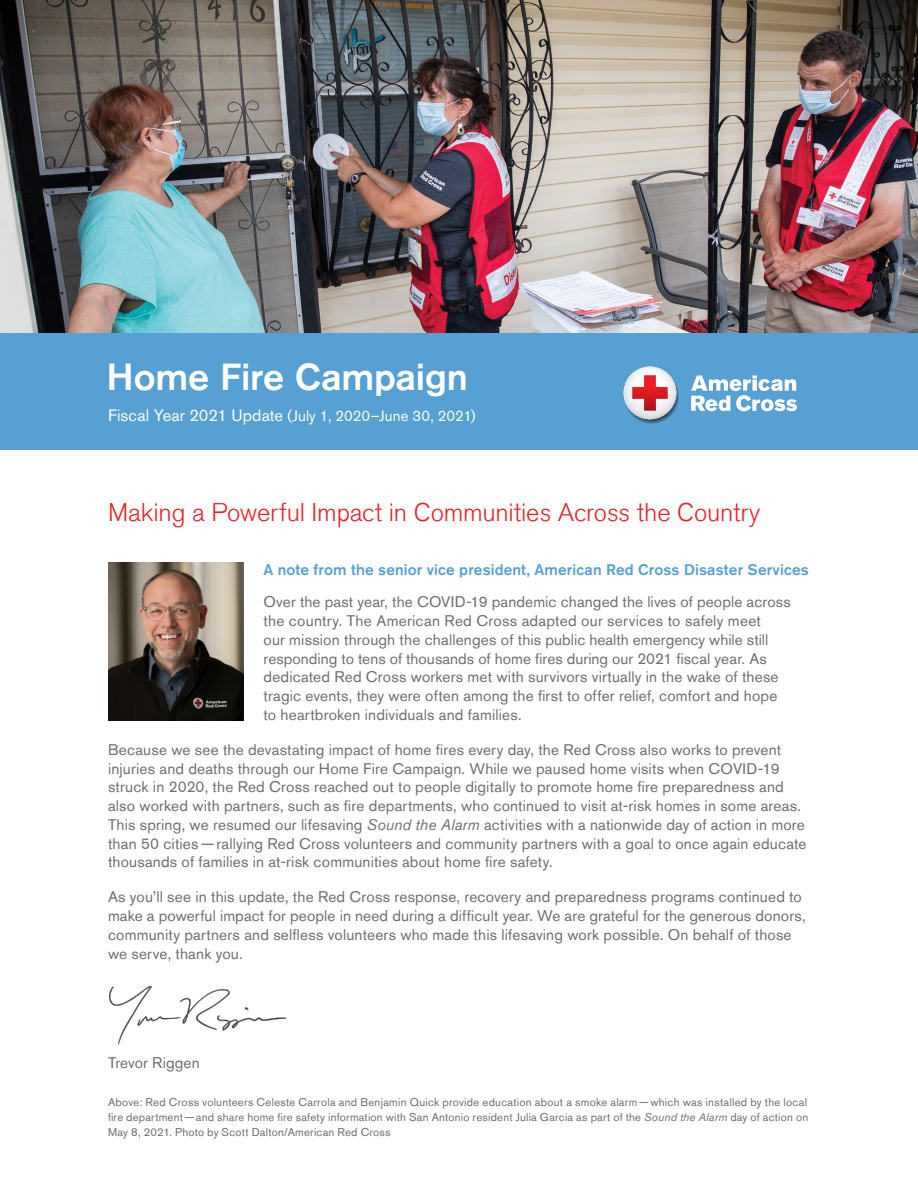
<style>
.page{position:relative;width:918px;height:1188px;background:#fff}
.page>*{position:absolute;margin:0;border:0;box-sizing:border-box;transform-origin:0 0}
.Body_Text{font:500 37.5px "Akzidenz Grotesk Std";letter-spacing:-.005em;color:#fff}
.t1{font:300 25.5px "Akzidenz Grotesk Std";letter-spacing:-.005em;color:#ed1d24}
.Body_Text-2{font:15.3px/18.8px "Akzidenz Grotesk Std";letter-spacing:.01em;color:#6d6e71}
.Body_Text-3{font:500 15.3px "Akzidenz Grotesk Std";letter-spacing:.005em;color:#56a0d3}
.Body_Text-4{font:15px "Akzidenz Grotesk Std";letter-spacing:.005em;color:#fff}
.t2{font:11.25px/15px "Akzidenz Grotesk Std";letter-spacing:.02em;color:#6d6e71;text-align:justify}
.s1{font-size:16.5px}
.s2{font-style:italic}
</style>
<div class="page">
<img style="left:108px;top:563px;width:135px;height:157px">
<img style="left:0;top:0;width:918px;height:334px">
<div style="left:0;top:334px;width:918px;height:116px;background:#56a0d3"></div>
<svg style="left:623px;top:366px;width:174px;height:58px"></svg>
<img style="left:109px;top:986px;width:178px;height:59px">
<p class="Body_Text" style="left:106px;top:354px;width:363px">Home Fire Campaign</p>
<p class="Body_Text-4" style="left:108px;top:407px;width:369px"><span class="s1">Fiscal Year 2021 Update</span> (July 1, 2020–June 30, 2021)</p>
<p class="t1" style="left:108px;top:498px;width:654px">Making a Powerful Impact in Communities Across the Country</p>
<p class="Body_Text-3" style="left:264px;top:560px;width:547px">A note from the senior vice president, American Red Cross Disaster Services</p>
<p class="Body_Text-2" style="left:264px;top:593px;width:529px">Over the past year, the COVID-19 pandemic changed the lives of people across the country. The American Red Cross adapted our services to safely meet<br>our mission through the challenges of this public health emergency while still responding to tens of thousands of home fires during our 2021 fiscal year. As dedicated Red Cross workers met with survivors virtually in the wake of these tragic events, they were often among the first to offer relief, comfort and hope to heartbroken individuals and families.</p>
<p class="Body_Text-2" style="left:108px;top:740px;width:700px">Because we see the devastating impact of home fires every day, the Red Cross also works to prevent injuries and deaths through our Home Fire Campaign. While we paused home visits when COVID-19 struck in 2020, the Red Cross reached out to people digitally to promote home fire preparedness and also worked with partners, such as fire departments, who continued to visit at-risk homes in some areas.<br>This spring, we resumed our lifesaving <span class="s2">Sound the Alarm</span> activities with a nationwide day of action in more than 50 cities—rallying Red Cross volunteers and community partners with a goal to once again educate thousands of families in at-risk communities about home fire safety.</p>
<p class="Body_Text-2" style="left:108px;top:887px;width:699px">As you’ll see in this update, the Red Cross response, recovery and preparedness programs continued to make a powerful impact for people in need during a difficult year. We are grateful for the generous donors, community partners and selfless volunteers who made this lifesaving work possible. On behalf of those we serve, thank you.</p>
<p class="Body_Text-2" style="left:108px;top:1053px;width:93px">Trevor Riggen</p>
<p class="t2" style="left:108px;top:1095px;width:702px">Above: Red Cross volunteers Celeste Carrola and Benjamin Quick provide education about a smoke alarm—which was installed by the local fire department—and share home fire safety information with San Antonio resident Julia Garcia as part of the <span class="s2">Sound the Alarm</span> day of action on May 8, 2021. Photo by Scott Dalton/American Red Cross</p>
</div>
